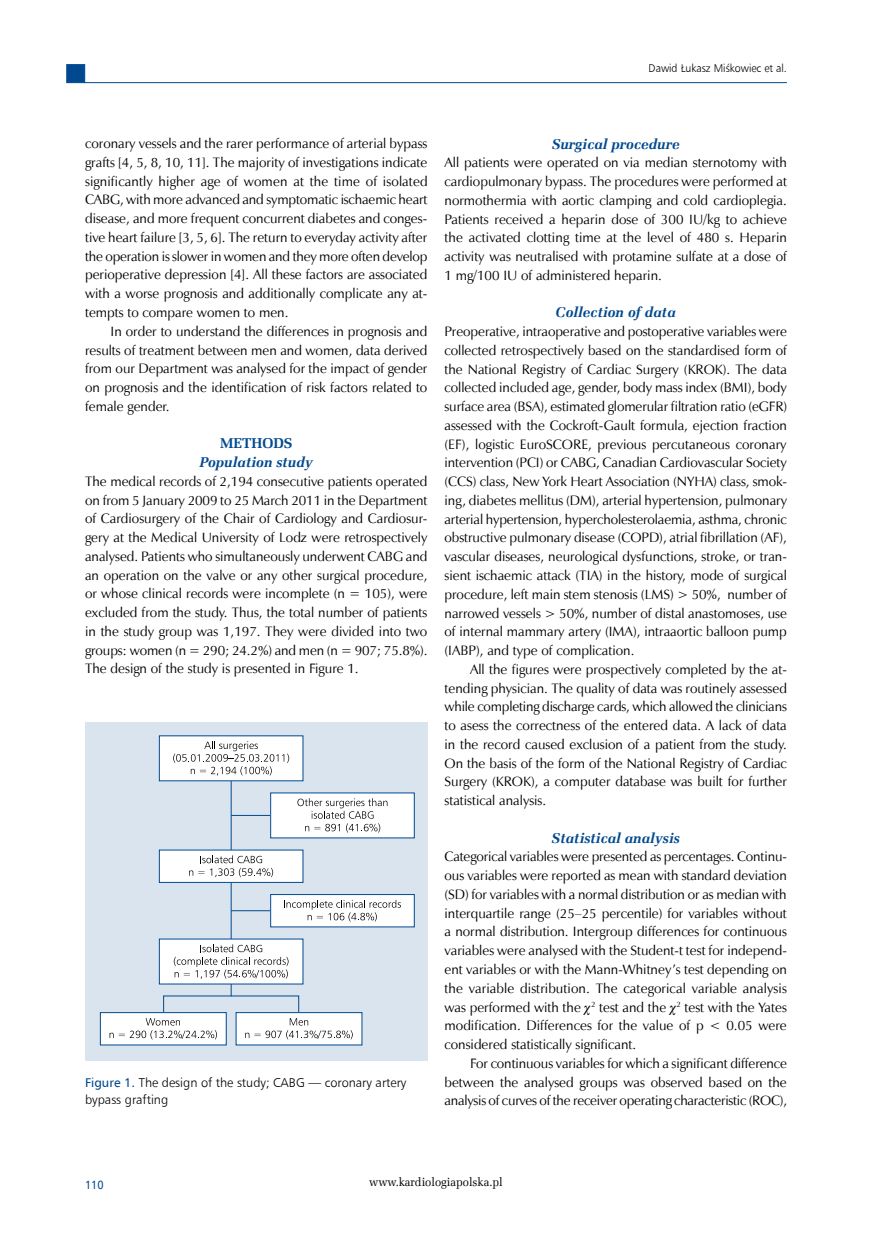
<style>
.page{position:relative;width:872px;height:1234px;background:#fff}
.page>*{position:absolute;margin:0;border:0;box-sizing:border-box;transform-origin:0 0}
.t1{font:italic 700 14.25px "Zapf Ellipt EU";color:#004990}
.t2{font:700 14.25px "Zapf Ellipt EU";color:#004990}
.t3{font:13.65px/18.8px "Zapf Humnst EU";color:#000;text-align:justify}
.t4{font:12.75px/16.5px "Humnst 777 Lt EU";color:#000}
.t5{font:12px "Zapf Ellipt EU";color:#000;scale:.95 1}
.t6{font:12px "Humnst 777 EU";color:#004990;scale:.9 1}
.t7{font:11.25px "Humnst 777 Lt EU";color:#000;scale:.95 1}
.s1{font-family:"Humnst 777 EU";color:#004990}
</style>
<div class="page">
<hr style="left:85px;top:82px;width:702px;height:1px;background:#004990">
<div style="left:66px;top:64px;width:19px;height:19px;background:#004990;border:1px solid #004990"></div>
<div style="left:85px;top:722px;width:342px;height:338px;background:#d9e4ee"></div>
<hr style="left:231px;top:776px;width:1px;height:180px;background:#004990">
<hr style="left:231px;top:814px;width:48px;height:1px;background:#004990">
<hr style="left:231px;top:910px;width:50px;height:1px;background:#004990">
<div style="left:159px;top:735px;width:144px;height:45px;background:#fff"></div>
<svg style="left:173px;top:741px;width:116px;height:34px"></svg>
<div style="left:271px;top:792px;width:143px;height:45px;background:#fff"></div>
<svg style="left:297px;top:798px;width:90px;height:34px"></svg>
<div style="left:159px;top:849px;width:144px;height:33px;background:#fff"></div>
<svg style="left:189px;top:855px;width:84px;height:21px"></svg>
<div style="left:271px;top:894px;width:143px;height:32px;background:#fff"></div>
<div style="left:270px;top:894px;width:145px;height:33px;border:1px solid #004990"></div>
<svg style="left:284px;top:899px;width:117px;height:22px"></svg>
<div style="left:159px;top:938px;width:144px;height:45px;background:linear-gradient(to right,#fff,#fff)"></div>
<div style="left:100px;top:1012px;width:126px;height:32px;background:#fff"></div>
<div style="left:236px;top:1012px;width:126px;height:32px;background:#fff"></div>
<svg style="left:110px;top:944px;width:243px;height:95px"></svg>
<p class="t7" style="left:648px;top:61px;width:147px">Dawid Łukasz Miśkowiec et al.</p>
<p class="t3" style="left:85px;top:134px;width:344px">coronary vessels and the rarer performance of arterial bypass grafts [4, 5, 8, 10, 11]. The majority of investigations indicate significantly higher age of women at the time of isolated CABG, with more advanced and symptomatic ischaemic heart disease, and more frequent concurrent diabetes and conges&shy;tive heart failure [3, 5, 6]. The return to everyday activity after the operation is slower in women and they more often develop perioperative depression [4]. All these factors are associated with a worse prognosis and additionally complicate any at&shy;tempts to compare women to men.</p>
<p class="t3" style="left:85px;top:321px;width:344px;text-indent:25px">In order to understand the differences in prognosis and results of treatment between men and women, data derived from our Department was analysed for the impact of gender on prognosis and the identification of risk factors related to female gender.</p>
<p class="t2" style="left:220px;top:434px;width:74px">METHODS</p>
<p class="t1" style="left:200px;top:453px;width:115px">Population study</p>
<p class="t3" style="left:85px;top:471px;width:344px">The medical records of 2,194 consecutive patients operated on from 5 January 2009 to 25 March 2011 in the Department of Cardiosurgery of the Chair of Cardiology and Cardiosur&shy;gery at the Medical University of Lodz were retrospectively analysed. Patients who simultaneously underwent CABG and an operation on the valve or any other surgical procedure, or whose clinical records were incomplete (n = 105), were excluded from the study. Thus, the total number of patients in the study group was 1,197. They were divided into two groups: women (n = 290; 24.2%) and men (n = 907; 75.8%).<br>The design of the study is presented in Figure 1.</p>
<p class="t4" style="left:85px;top:1074px;width:323px"><span class="s1">Figure 1.</span> The design of the study; CABG — coronary artery bypass grafting</p>
<p class="t1" style="left:551px;top:135px;width:129px">Surgical procedure</p>
<p class="t3" style="left:444px;top:153px;width:344px">All patients were operated on via median sternotomy with cardiopulmonary bypass. The procedures were performed at normothermia with aortic clamping and cold cardioplegia.<br>Patients received a heparin dose of 300 IU/kg to achieve the activated clotting time at the level of 480 s. Heparin activity was neutralised with protamine sulfate at a dose of 1 mg/100 IU of administered heparin.</p>
<p class="t1" style="left:555px;top:303px;width:122px">Collection of data</p>
<p class="t3" style="left:444px;top:322px;width:344px">Preoperative, intraoperative and postoperative variables were collected retrospectively based on the standardised form of the National Registry of Cardiac Surgery (KROK). The data collected included age, gender, body mass index (BMI), body surface area (BSA), estimated glomerular filtration ratio (eGFR) assessed with the Cockroft-Gault formula, ejection fraction (EF), logistic EuroSCORE, previous percutaneous coronary intervention (PCI) or CABG, Canadian Cardiovascular Society (CCS) class, New York Heart Association (NYHA) class, smok&shy;ing, diabetes mellitus (DM), arterial hypertension, pulmonary arterial hypertension, hypercholesterolaemia, asthma, chronic obstructive pulmonary disease (COPD), atrial fibrillation (AF), vascular diseases, neurological dysfunctions, stroke, or tran&shy;sient ischaemic attack (TIA) in the history, mode of surgical procedure, left main stem stenosis (LMS) &gt; 50%, number of narrowed vessels &gt; 50%, number of distal anastomoses, use of internal mammary artery (IMA), intraaortic balloon pump (IABP), and type of complication.</p>
<p class="t3" style="left:444px;top:659px;width:344px;text-indent:25px">All the figures were prospectively completed by the at&shy;tending physician. The quality of data was routinely assessed while completing discharge cards, which allowed the clinicians to asess the correctness of the entered data. A lack of data in the record caused exclusion of a patient from the study.<br>On the basis of the form of the National Registry of Cardiac Surgery (KROK), a computer database was built for further statistical analysis.</p>
<p class="t1" style="left:551px;top:828px;width:130px">Statistical analysis</p>
<p class="t3" style="left:444px;top:847px;width:344px">Categorical variables were presented as percentages. Continu&shy;ous variables were reported as mean with standard deviation (SD) for variables with a normal distribution or as median with interquartile range (25–25 percentile) for variables without a normal distribution. Intergroup differences for continuous variables were analysed with the Student-t test for independ&shy;ent variables or with the Mann-Whitney’s test depending on the variable distribution. The categorical variable analysis was performed with the <sup>2</sup> test and the <sup>2</sup> test with the Yates modification. Differences for the value of p &lt; 0.05 were considered statistically significant.</p>
<p class="t3" style="left:444px;top:1053px;width:344px;text-indent:25px">For continuous variables for which a significant difference between the analysed groups was observed based on the analysis of curves of the receiver operating characteristic (ROC),</p>
<p class="t6" style="left:85px;top:1176px;width:22px">110</p>
<p class="t5" style="left:369px;top:1173px;width:142px">www.kardiologiapolska.pl</p>
</div>
